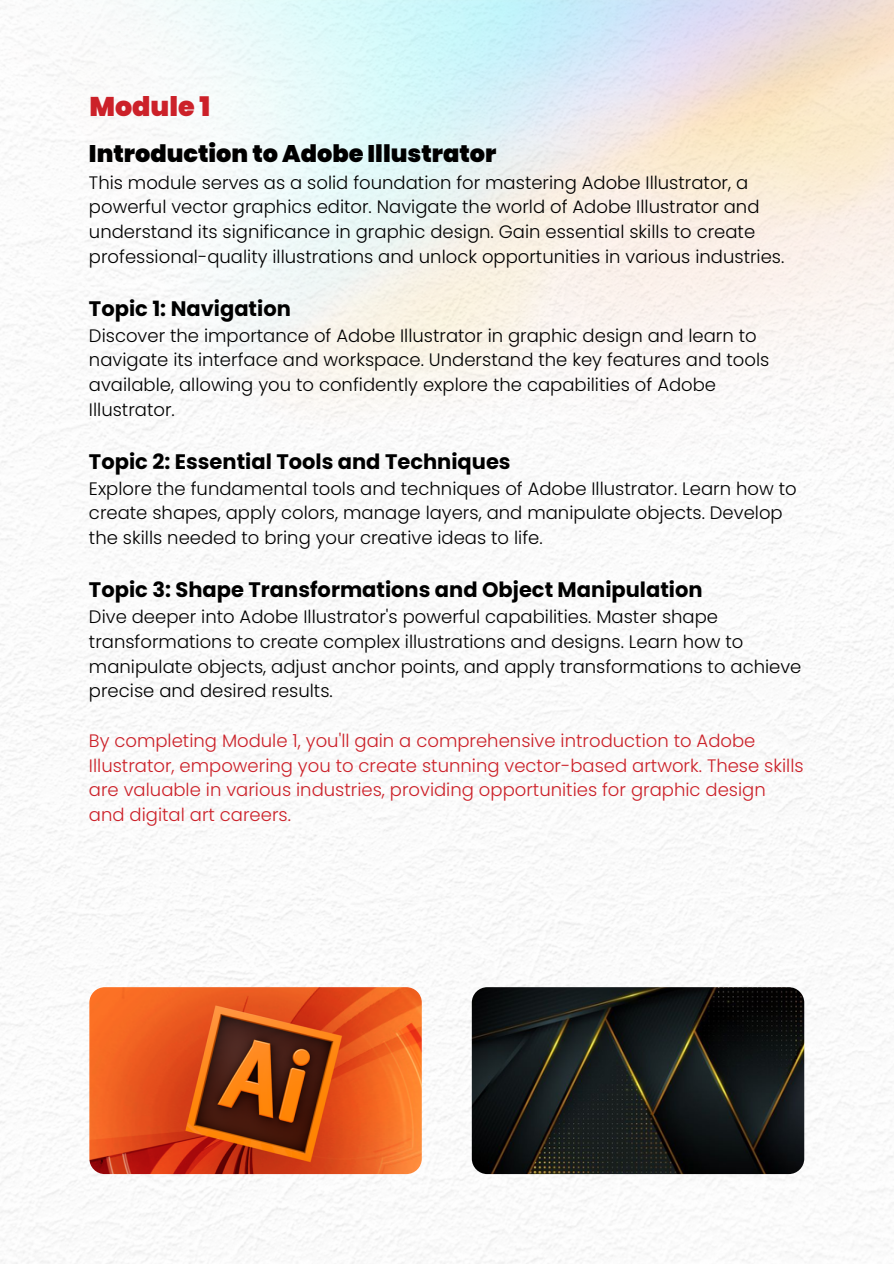
<style>
.page{position:relative;width:894px;height:1264px;background:#fff}
.page>*{position:absolute;margin:0;border:0;box-sizing:border-box;transform-origin:0 0}
.t1{font:900 27px "Poppins";color:#cc2129}
.t2{font:900 24px "Poppins";color:#000}
.t3{font:700 21px "Poppins";color:#000}
.t4{font:300 18px/24.8px "Poppins";color:#000}
.t5{font:300 18px/24.8px "Poppins";color:#cc2129}
</style>
<div class="page">
<img style="left:0;top:455px;width:893px;height:808px">
<img style="left:471px;top:987px;width:333px;height:187px;border-radius:15px">
<img style="left:89px;top:987px;width:332px;height:187px;border-radius:15px">
<p class="t1" style="left:89px;top:87px;width:122px">Module 1</p>
<p class="t2" style="left:89px;top:136px;width:409px">Introduction to Adobe Illustrator</p>
<h1 class="t4" style="left:89px;top:170px;width:696px">This module serves as a solid foundation for mastering Adobe Illustrator, a powerful vector graphics editor. Navigate the world of Adobe Illustrator and understand its significance in graphic design. Gain essential skills to create professional-quality illustrations and unlock opportunities in various industries.</h1>
<p class="t3" style="left:89px;top:294px;width:203px">Topic 1: Navigation</p>
<p class="t4" style="left:89px;top:323px;width:681px">Discover the importance of Adobe Illustrator in graphic design and learn to navigate its interface and workspace. Understand the key features and tools available, allowing you to confidently explore the capabilities of Adobe Illustrator.</p>
<p class="t3" style="left:89px;top:447px;width:423px">Topic 2: Essential Tools and Techniques</p>
<p class="t4" style="left:89px;top:476px;width:709px">Explore the fundamental tools and techniques of Adobe Illustrator. Learn how to create shapes, apply colors, manage layers, and manipulate objects. Develop the skills needed to bring your creative ideas to life.</p>
<p class="t3" style="left:89px;top:575px;width:615px">Topic 3: Shape Transformations and Object Manipulation</p>
<p class="t4" style="left:89px;top:604px;width:713px">Dive deeper into Adobe Illustrator's powerful capabilities. Master shape transformations to create complex illustrations and designs. Learn how to manipulate objects, adjust anchor points, and apply transformations to achieve precise and desired results.</p>
<p class="t5" style="left:89px;top:728px;width:716px">By completing Module 1, you'll gain a comprehensive introduction to Adobe Illustrator, empowering you to create stunning vector-based artwork. These skills are valuable in various industries, providing opportunities for graphic design and digital art careers.</p>
</div>
